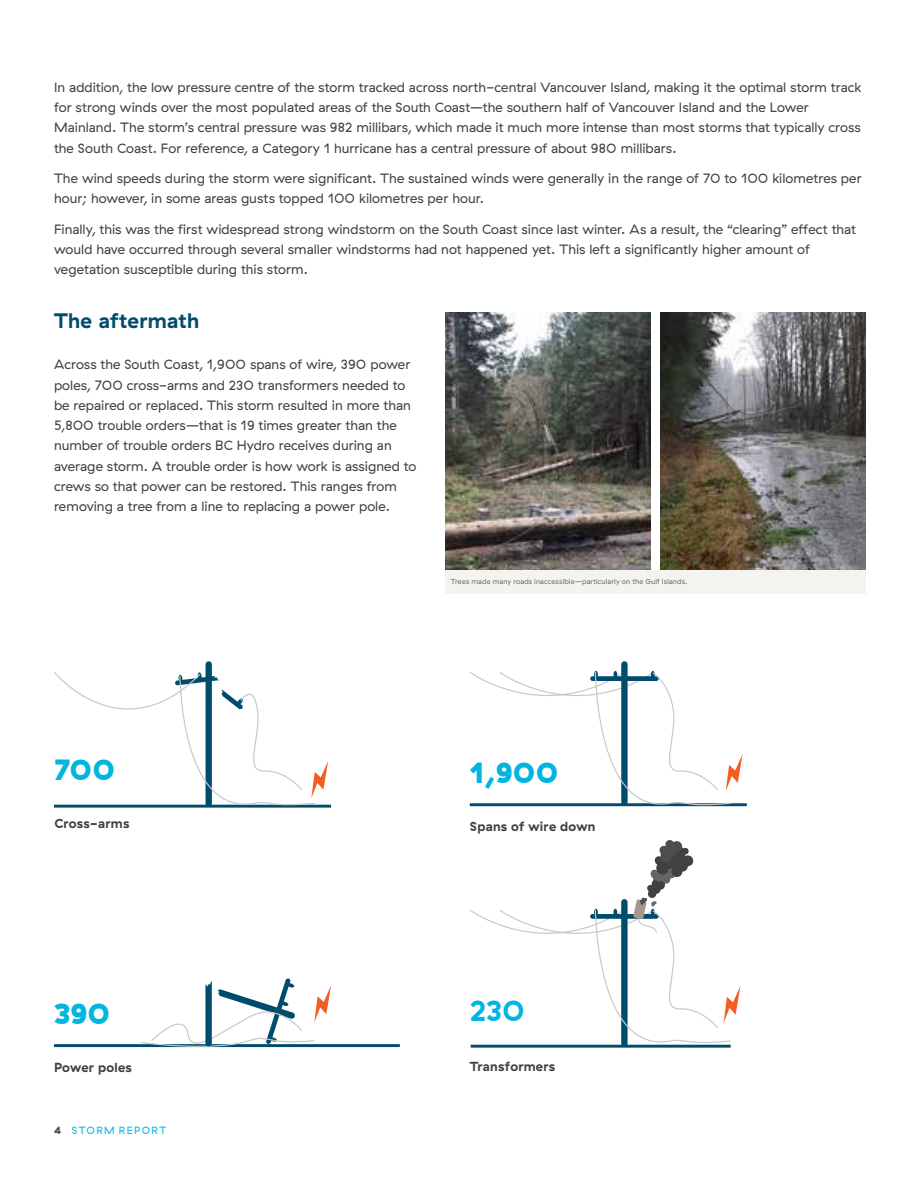
<style>
.page{position:relative;width:918px;height:1188px;background:#fff}
.page>*{position:absolute;margin:0;border:0;box-sizing:border-box;transform-origin:0 0}
.Copy{font:900 29.25px "GT Haptik";letter-spacing:.01em;color:#00b5df}
.Copy-2{font:700 29.25px "GT Haptik";color:#00b5df}
.Subhead_1{font:700 21px "GT Haptik";letter-spacing:.01em;color:#004c6c}
.t1{font:13.5px/20.2px "GT Haptik";color:#414042}
.t2{font:700 13.2px "GT Haptik";letter-spacing:.02em;color:#414042}
.t3{font:10.5px "GT Haptik";letter-spacing:.13em;color:#00b5df}
.t4{font:7.2px "GT Haptik";letter-spacing:.015em;color:#696a6d}
.s1{font-weight:700;color:#414042}
</style>
<div class="page">
<img style="left:661px;top:312px;width:205px;height:258px">
<img style="left:446px;top:312px;width:205px;height:258px">
<div style="left:446px;top:570px;width:420px;height:23px;background:#f5f3f0"></div>
<hr style="left:470px;top:803px;width:277px;height:3px;background:#004c6c">
<div style="left:621px;top:661px;width:7px;height:144px;background:#004c6c;border-radius:3px"></div>
<svg style="left:469px;top:671px;width:274px;height:136px"></svg>
<hr style="left:54px;top:805px;width:277px;height:3px;background:#004c6c">
<div style="left:206px;top:661px;width:6px;height:146px;background:#004c6c;border-radius:3px"></div>
<svg style="left:54px;top:671px;width:274px;height:137px"></svg>
<hr style="left:54px;top:1044px;width:346px;height:3px;background:#004c6c">
<svg style="left:140px;top:978px;width:191px;height:70px"></svg>
<svg style="left:470px;top:840px;width:270px;height:208px"></svg>
<p class="t1" style="left:54px;top:77px;width:809px">In addition, the low pressure centre of the storm tracked across north-central Vancouver Island, making it the optimal storm track for strong winds over the most populated areas of the South Coast—the southern half of Vancouver Island and the Lower Mainland. The storm’s central pressure was 982 millibars, which made it much more intense than most storms that typically cross the South Coast. For reference, a Category 1 hurricane has a central pressure of about 980 millibars.</p>
<p class="t1" style="left:54px;top:168px;width:809px">The wind speeds during the storm were significant. The sustained winds were generally in the range of 70 to 100 kilometres per hour; however, in some areas gusts topped 100 kilometres per hour.</p>
<p class="t1" style="left:54px;top:219px;width:804px">Finally, this was the first widespread strong windstorm on the South Coast since last winter. As a result, the “clearing” effect that would have occurred through several smaller windstorms had not happened yet. This left a significantly higher amount of vegetation susceptible during this storm.</p>
<p class="Subhead_1" style="left:54px;top:307px;width:147px">The aftermath</p>
<p class="t1" style="left:54px;top:355px;width:364px">Across the South Coast, 1,900 spans of wire, 390 power poles, 700 cross-arms and 230 transformers needed to be repaired or replaced. This storm resulted in more than 5,800 trouble orders—that is 19 times greater than the number of trouble orders BC Hydro receives during an average storm. A trouble order is how work is assigned to crews so that power can be restored. This ranges from removing a tree from a line to replacing a power pole.</p>
<p class="Copy" style="left:55px;top:751px;width:62px">700</p>
<p class="t2" style="left:55px;top:815px;width:76px">Cross-arms</p>
<p class="t4" style="left:451px;top:578px;width:238px">Trees made many roads inaccessible—particularly on the Gulf Islands.</p>
<p class="Copy" style="left:470px;top:754px;width:90px">1,900</p>
<p class="t2" style="left:470px;top:818px;width:127px">Spans of wire down</p>
<p class="Copy" style="left:54px;top:995px;width:58px">390</p>
<p class="Copy-2" style="left:470px;top:992px;width:56px">230</p>
<p class="t2" style="left:54px;top:1059px;width:79px">Power poles</p>
<p class="t2" style="left:470px;top:1058px;width:87px">Transformers</p>
<p class="t3" style="left:54px;top:1124px;width:114px"><span class="s1">4</span> STORM REPORT</p>
</div>
